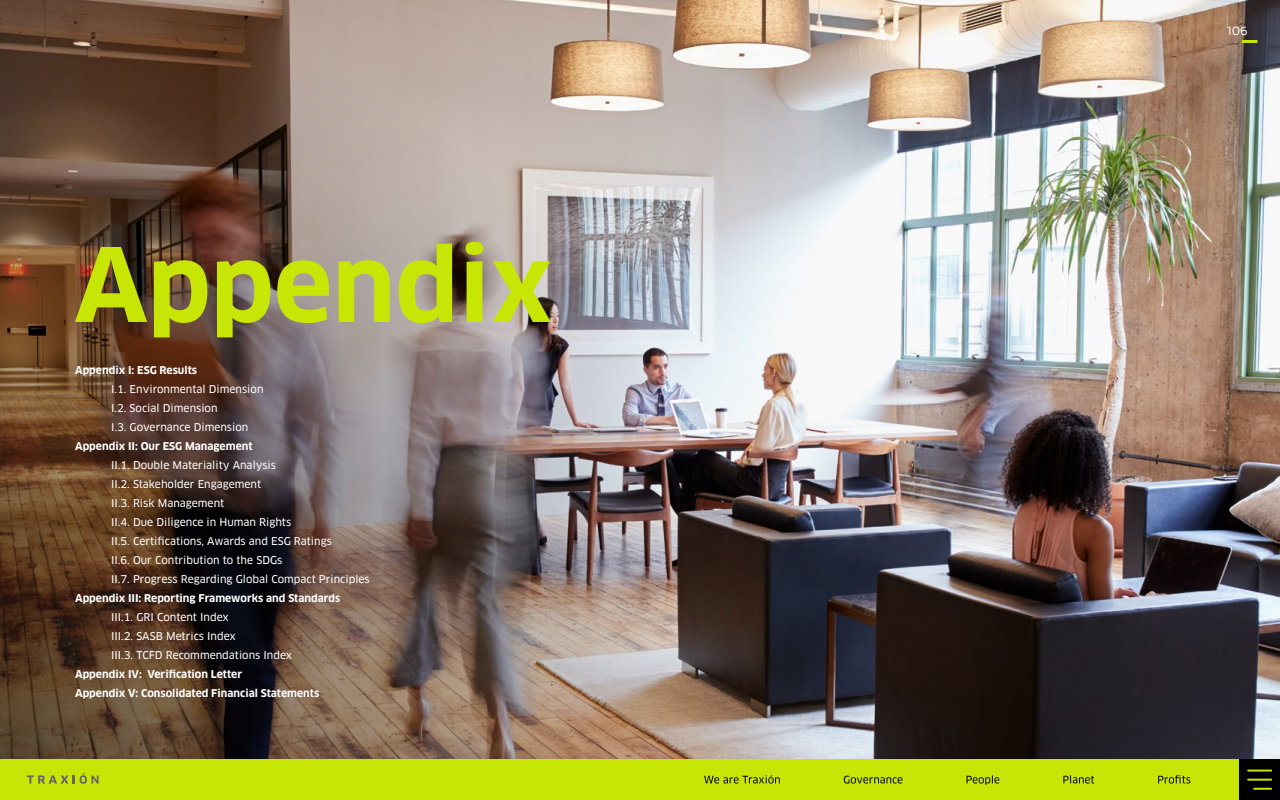
<style>
.page{position:relative;width:1280px;height:800px;background:#fff}
.page>*{position:absolute;margin:0;border:0;box-sizing:border-box;transform-origin:0 0}
.t1{font:700 100px "Clan OT";color:#c8e605}
.t2{font:11.3px "Sora";color:#fff}
.t3{font:10.5px/19px "Clan OT News";color:#fff}
.t4{font:700 10.5px/19px "Clan OT";color:#fff}
</style>
<div class="page">
<img style="left:767px;top:0;width:513px;height:759px">
<img style="left:0;top:0;width:767px;height:759px">
<hr style="left:1242px;top:40px;width:15px;height:3px;background:#c8e605">
<div style="left:0;top:759px;width:1280px;height:41px;background:#c8e605"></div>
<svg style="left:27px;top:773px;width:72px;height:11px"></svg>
<div style="left:1239px;top:759px;width:41px;height:41px;background:#000"></div>
<hr style="left:1248px;top:770px;width:23px;height:2px;background:#c8e605">
<hr style="left:1248px;top:779px;width:23px;height:2px;background:#c8e605">
<svg style="left:1254px;top:788px;width:17px;height:2px"></svg>
<svg style="left:1158px;top:775px;width:32px;height:9px"></svg>
<svg style="left:1063px;top:775px;width:31px;height:9px"></svg>
<svg style="left:967px;top:775px;width:32px;height:10px"></svg>
<svg style="left:844px;top:776px;width:58px;height:8px"></svg>
<svg style="left:704px;top:775px;width:76px;height:9px"></svg>
<h1 class="t1" style="left:74px;top:227px;width:480px">Appendix</h1>
<p class="t4" style="left:75px;top:360px;width:124px">Appendix I: ESG Results</p>
<p class="t3" style="left:111px;top:379px;width:154px">I.1. Environmental Dimension<br>I.2. Social Dimension<br>I.3. Governance Dimension</p>
<p class="t4" style="left:75px;top:436px;width:179px">Appendix II: Our ESG Management</p>
<p class="t3" style="left:111px;top:455px;width:260px">II.1. Double Materiality Analysis<br>II.2. Stakeholder Engagement<br>II.3. Risk Management<br>II.4. Due Diligence in Human Rights<br>II.5. Certifications, Awards and ESG Ratings<br>II.6. Our Contribution to the SDGs<br>II.7. Progress Regarding Global Compact Principles</p>
<p class="t4" style="left:75px;top:588px;width:267px">Appendix III: Reporting Frameworks and Standards</p>
<p class="t3" style="left:111px;top:607px;width:183px">III.1. GRI Content Index<br>III.2. SASB Metrics Index<br>III.3. TCFD Recommendations Index</p>
<p class="t4" style="left:75px;top:664px;width:246px">Appendix IV: Verification Letter<br>Appendix V: Consolidated Financial Statements</p>
<p class="t2" style="left:1227px;top:22px;width:22px">106</p>
</div>
